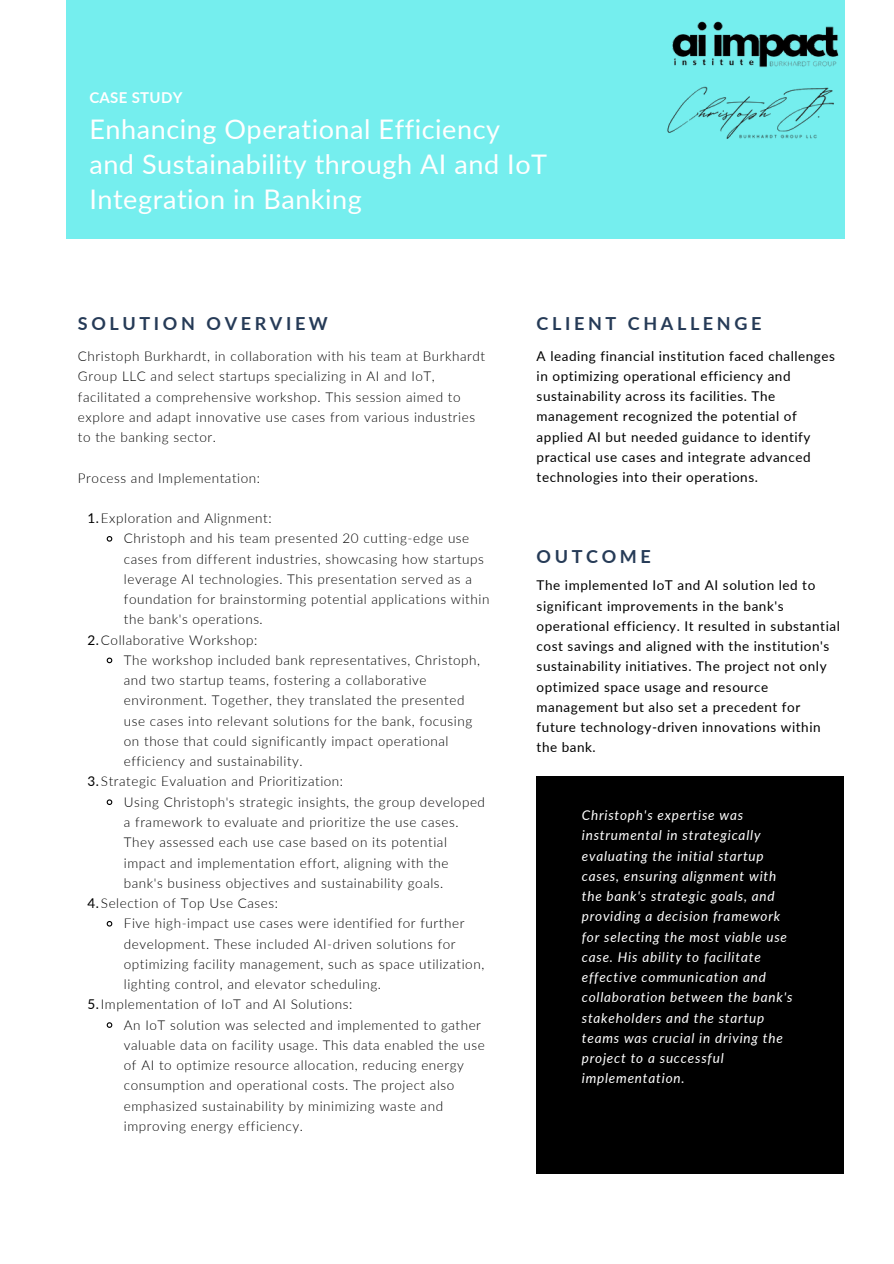
<style>
.page{position:relative;width:894px;height:1264px;background:#fff}
.page>*{position:absolute;margin:0;border:0;box-sizing:border-box;transform-origin:0 0}
.t1{font:27px/34.8px "Lato";letter-spacing:.02em;color:#fff}
.t2{font:700 18px "Lato";letter-spacing:.2em;color:#263b57}
.t3{font:700 15px "Lato";letter-spacing:.02em;color:#fff}
.t4{font:300 13.5px/20.2px "Lato";letter-spacing:.04em;color:#000}
.t5{font:13.5px/20.2px "Lato";letter-spacing:.04em;color:#000}
.t6{font:italic 13.5px/20.2px "Lato";letter-spacing:.06em;color:#fff}
.s1{font-weight:400}
</style>
<div class="page">
<div style="left:536px;top:776px;width:308px;height:397px;background:#000"></div>
<div style="left:66px;top:0;width:778px;height:239px;background:#75eeee"></div>
<img style="left:667px;top:15px;width:178px;height:208px">
<svg style="left:106px;top:536px;width:7px;height:6px"></svg>
<svg style="left:106px;top:657px;width:7px;height:7px"></svg>
<svg style="left:106px;top:799px;width:7px;height:6px"></svg>
<svg style="left:106px;top:921px;width:7px;height:6px"></svg>
<svg style="left:106px;top:1022px;width:7px;height:6px"></svg>
<h2 class="t3" style="left:89px;top:88px;width:94px">CASE STUDY</h2>
<h1 class="t1" style="left:89px;top:111px;width:459px">Enhancing Operational Efficiency and Sustainability through AI and IoT<br>Integration in Banking</h1>
<h2 class="t2" style="left:78px;top:312px;width:251px">SOLUTION OVERVIEW</h2>
<p class="t4" style="left:78px;top:345px;width:408px">Christoph Burkhardt, in collaboration with his team at Burkhardt Group LLC and select startups specializing in AI and IoT, facilitated a comprehensive workshop. This session aimed to explore and adapt innovative use cases from various industries to the banking sector.</p>
<p class="t4" style="left:78px;top:467px;width:183px">Process and Implementation:</p>
<p class="t4" style="left:87px;top:507px;width:186px"><span class="s1">1.</span>Exploration and Alignment:</p>
<p class="t4" style="left:124px;top:528px;width:367px">Christoph and his team presented 20 cutting-edge use cases from different industries, showcasing how startups leverage AI technologies. This presentation served as a foundation for brainstorming potential applications within the bank's operations.</p>
<p class="t4" style="left:87px;top:629px;width:171px"><span class="s1">2.</span>Collaborative Workshop:</p>
<p class="t4" style="left:124px;top:649px;width:357px">The workshop included bank representatives, Christoph, and two startup teams, fostering a collaborative environment. Together, they translated the presented use cases into relevant solutions for the bank, focusing on those that could significantly impact operational efficiency and sustainability.</p>
<p class="t4" style="left:87px;top:771px;width:257px"><span class="s1">3.</span>Strategic Evaluation and Prioritization:</p>
<p class="t4" style="left:124px;top:791px;width:362px">Using Christoph's strategic insights, the group developed a framework to evaluate and prioritize the use cases.<br>They assessed each use case based on its potential impact and implementation effort, aligning with the bank's business objectives and sustainability goals.</p>
<p class="t4" style="left:87px;top:892px;width:192px"><span class="s1">4.</span>Selection of Top Use Cases:</p>
<p class="t4" style="left:124px;top:912px;width:362px">Five high-impact use cases were identified for further development. These included AI-driven solutions for optimizing facility management, such as space utilization, lighting control, and elevator scheduling.</p>
<p class="t4" style="left:87px;top:993px;width:266px"><span class="s1">5.</span>Implementation of IoT and AI Solutions:</p>
<p class="t4" style="left:124px;top:1014px;width:362px">An IoT solution was selected and implemented to gather valuable data on facility usage. This data enabled the use of AI to optimize resource allocation, reducing energy consumption and operational costs. The project also emphasized sustainability by minimizing waste and improving energy efficiency.</p>
<h2 class="t2" style="left:536px;top:312px;width:226px">CLIENT CHALLENGE</h2>
<p class="t5" style="left:536px;top:345px;width:300px">A leading financial institution faced challenges in optimizing operational efficiency and sustainability across its facilities. The management recognized the potential of applied AI but needed guidance to identify practical use cases and integrate advanced technologies into their operations.</p>
<p class="t2" style="left:536px;top:545px;width:116px">OUTCOME</p>
<p class="t5" style="left:536px;top:575px;width:305px">The implemented IoT and AI solution led to significant improvements in the bank's operational efficiency. It resulted in substantial cost savings and aligned with the institution's sustainability initiatives. The project not only optimized space usage and resource management but also set a precedent for future technology-driven innovations within the bank.</p>
<p class="t6" style="left:581px;top:804px;width:212px">Christoph's expertise was instrumental in strategically evaluating the initial startup cases, ensuring alignment with the bank's strategic goals, and providing a decision framework for selecting the most viable use case. His ability to facilitate effective communication and collaboration between the bank's stakeholders and the startup teams was crucial in driving the project to a successful implementation.</p>
</div>
